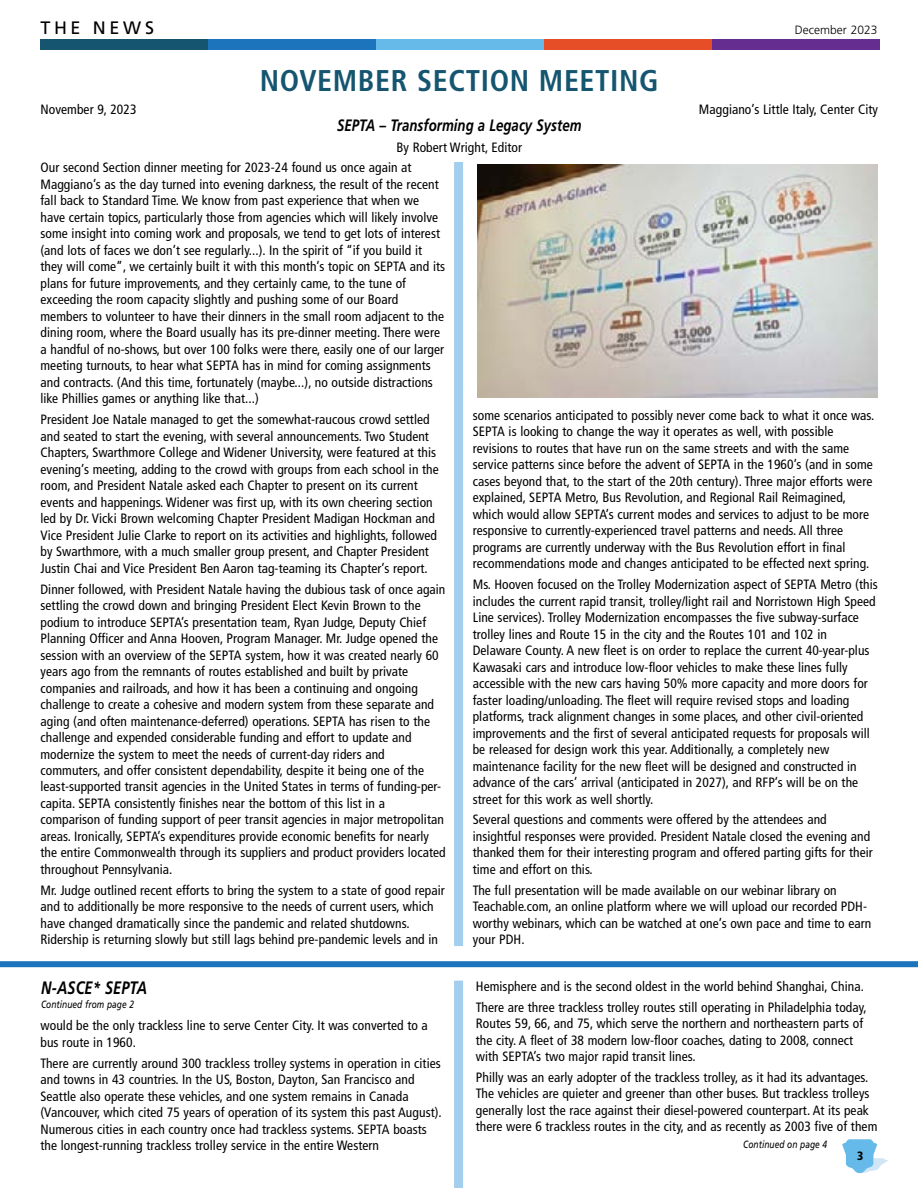
<style>
.page{position:relative;width:918px;height:1188px;background:#fff}
.page>*{position:absolute;margin:0;border:0;box-sizing:border-box;transform-origin:0 0}
.t1{font:700 condensed 30px "Frutiger LT Std";letter-spacing:.02em;color:#155570}
.t2{font:italic 700 18px "Frutiger LT Std";letter-spacing:.005em;color:#000;scale:.8 1}
.t3{font:18px "Frutiger LT Std";letter-spacing:.2em;color:#000}
.t4{font:italic 700 16.5px "Frutiger LT Std";letter-spacing:.005em;color:#000;scale:.8 1}
.t5{font:condensed 13.5px/16.5px "Frutiger LT Std";letter-spacing:.005em;color:#000}
.t6{font:300 12px "Frutiger LT Std";color:#000}
.t7{font:900 condensed 12px "Frutiger LT Std";color:#000}
.t8{font:italic 10.5px "Frutiger LT Std";letter-spacing:.005em;color:#000;scale:.8 1}
</style>
<div class="page">
<div style="left:454px;top:162px;width:9px;height:784px;background:#a4ceed"></div>
<div style="left:454px;top:981px;width:9px;height:207px;background:#a4ceed"></div>
<div style="left:0;top:961px;width:918px;height:6px;background:#1c75bc"></div>
<img style="left:477px;top:164px;width:401px;height:233px">
<svg style="left:842px;top:1139px;width:46px;height:34px"></svg>
<div style="left:40px;top:39px;width:168px;height:11px;background:#155570"></div>
<div style="left:208px;top:39px;width:168px;height:11px;background:#1c75bc"></div>
<div style="left:376px;top:39px;width:168px;height:11px;background:#65bae9"></div>
<div style="left:544px;top:39px;width:168px;height:11px;background:#e54e26"></div>
<div style="left:712px;top:39px;width:168px;height:11px;background:#662d91"></div>
<h2 class="t3" style="left:40px;top:17px;width:115px">THE NEWS</h2>
<p class="t6" style="left:795px;top:23px;width:84px">December 2023</p>
<h1 class="t1" style="left:260px;top:63px;width:400px">NOVEMBER SECTION MEETING</h1>
<p class="t5" style="left:40px;top:101px;width:98px">November 9, 2023</p>
<p class="t5" style="left:699px;top:101px;width:181px">Maggiano’s Little Italy, Center City</p>
<p class="t4" style="left:337px;top:115px;width:307px">SEPTA – Transforming a Legacy System</p>
<p class="t5" style="left:41px;top:137px;width:483px;line-height:20.9px;text-indent:356px">By Robert Wright, Editor<br>Our second Section dinner meeting for 2023-24 found us once again at</p>
<p class="t5" style="left:41px;top:176px;width:406px">Maggiano’s as the day turned into evening darkness, the result of the recent fall back to Standard Time. We know from past experience that when we have certain topics, particularly those from agencies which will likely involve some insight into coming work and proposals, we tend to get lots of interest (and lots of faces we don’t see regularly...). In the spirit of “if you build it they will come”, we certainly built it with this month’s topic on SEPTA and its plans for future improvements, and they certainly came, to the tune of exceeding the room capacity slightly and pushing some of our Board members to volunteer to have their dinners in the small room adjacent to the dining room, where the Board usually has its pre-dinner meeting. There were a handful of no-shows, but over 100 folks were there, easily one of our larger meeting turnouts, to hear what SEPTA has in mind for coming assignments and contracts. (And this time, fortunately (maybe...), no outside distractions like Phillies games or anything like that...)</p>
<p class="t5" style="left:41px;top:411px;width:400px">President Joe Natale managed to get the somewhat-raucous crowd settled and seated to start the evening, with several announcements. Two Student Chapters, Swarthmore College and Widener University, were featured at this evening’s meeting, adding to the crowd with groups from each school in the room, and President Natale asked each Chapter to present on its current events and happenings. Widener was first up, with its own cheering section led by Dr. Vicki Brown welcoming Chapter President Madigan Hockman and Vice President Julie Clarke to report on its activities and highlights, followed by Swarthmore, with a much smaller group present, and Chapter President Justin Chai and Vice President Ben Aaron tag-teaming its Chapter’s report.</p>
<p class="t5" style="left:41px;top:581px;width:407px">Dinner followed, with President Natale having the dubious task of once again settling the crowd down and bringing President Elect Kevin Brown to the podium to introduce SEPTA’s presentation team, Ryan Judge, Deputy Chief Planning Officer and Anna Hooven, Program Manager. Mr. Judge opened the session with an overview of the SEPTA system, how it was created nearly 60 years ago from the remnants of routes established and built by private companies and railroads, and how it has been a continuing and ongoing challenge to create a cohesive and modern system from these separate and aging (and often maintenance-deferred) operations. SEPTA has risen to the challenge and expended considerable funding and effort to update and modernize the system to meet the needs of current-day riders and commuters, and offer consistent dependability, despite it being one of the least-supported transit agencies in the United States in terms of funding-per&shy;capita. SEPTA consistently finishes near the bottom of this list in a comparison of funding support of peer transit agencies in major metropolitan areas. Ironically, SEPTA’s expenditures provide economic benefits for nearly the entire Commonwealth through its suppliers and product providers located throughout Pennsylvania.</p>
<p class="t5" style="left:41px;top:882px;width:406px">Mr. Judge outlined recent efforts to bring the system to a state of good repair and to additionally be more responsive to the needs of current users, which have changed dramatically since the pandemic and related shutdowns.<br>Ridership is returning slowly but still lags behind pre-pandemic levels and in</p>
<p class="t5" style="left:473px;top:407px;width:403px">some scenarios anticipated to possibly never come back to what it once was.<br>SEPTA is looking to change the way it operates as well, with possible revisions to routes that have run on the same streets and with the same service patterns since before the advent of SEPTA in the 1960’s (and in some cases beyond that, to the start of the 20th century). Three major efforts were explained, SEPTA Metro, Bus Revolution, and Regional Rail Reimagined, which would allow SEPTA’s current modes and services to adjust to be more responsive to currently-experienced travel patterns and needs. All three programs are currently underway with the Bus Revolution effort in final recommendations mode and changes anticipated to be effected next spring.</p>
<p class="t5" style="left:473px;top:576px;width:407px">Ms. Hooven focused on the Trolley Modernization aspect of SEPTA Metro (this includes the current rapid transit, trolley/light rail and Norristown High Speed Line services). Trolley Modernization encompasses the five subway-surface trolley lines and Route 15 in the city and the Routes 101 and 102 in Delaware County. A new fleet is on order to replace the current 40-year-plus Kawasaki cars and introduce low-floor vehicles to make these lines fully accessible with the new cars having 50% more capacity and more doors for faster loading/unloading. The fleet will require revised stops and loading platforms, track alignment changes in some places, and other civil-oriented improvements and the first of several anticipated requests for proposals will be released for design work this year. Additionally, a completely new maintenance facility for the new fleet will be designed and constructed in advance of the cars’ arrival (anticipated in 2027), and RFP’s will be on the street for this work as well shortly.</p>
<p class="t5" style="left:473px;top:812px;width:402px">Several questions and comments were offered by the attendees and insightful responses were provided. President Natale closed the evening and thanked them for their interesting program and offered parting gifts for their time and effort on this.</p>
<p class="t5" style="left:473px;top:882px;width:400px">The full presentation will be made available on our webinar library on Teachable.com, an online platform where we will upload our recorded PDH&shy;worthy webinars, which can be watched at one’s own pace and time to earn your PDH.</p>
<h2 class="t2" style="left:41px;top:977px;width:134px">N-ASCE* SEPTA</h2>
<p class="t8" style="left:41px;top:998px;width:118px">Continued from page 2</p>
<p class="t5" style="left:40px;top:1017px;width:389px">would be the only trackless line to serve Center City. It was converted to a bus route in 1960.</p>
<p class="t5" style="left:40px;top:1055px;width:403px">There are currently around 300 trackless trolley systems in operation in cities and towns in 43 countries. In the US, Boston, Dayton, San Francisco and Seattle also operate these vehicles, and one system remains in Canada (Vancouver, which cited 75 years of operation of its system this past August).<br>Numerous cities in each country once had trackless systems. SEPTA boasts the longest-running trackless trolley service in the entire Western</p>
<p class="t5" style="left:476px;top:976px;width:392px;line-height:20.9px">Hemisphere and is the second oldest in the world behind Shanghai, China.<br>There are three trackless trolley routes still operating in Philadelphia today,</p>
<p class="t5" style="left:476px;top:1015px;width:389px">Routes 59, 66, and 75, which serve the northern and northeastern parts of the city. A fleet of 38 modern low-floor coaches, dating to 2008, connect with SEPTA’s two major rapid transit lines.</p>
<p class="t5" style="left:476px;top:1069px;width:403px">Philly was an early adopter of the trackless trolley, as it had its advantages.<br>The vehicles are quieter and greener than other buses. But trackless trolleys generally lost the race against their diesel-powered counterpart. At its peak there were 6 trackless routes in the city, and as recently as 2003 five of them</p>
<p class="t8" style="left:743px;top:1138px;width:107px">Continued on page 4</p>
<p class="t7" style="left:857px;top:1148px;width:8px">3</p>
</div>
